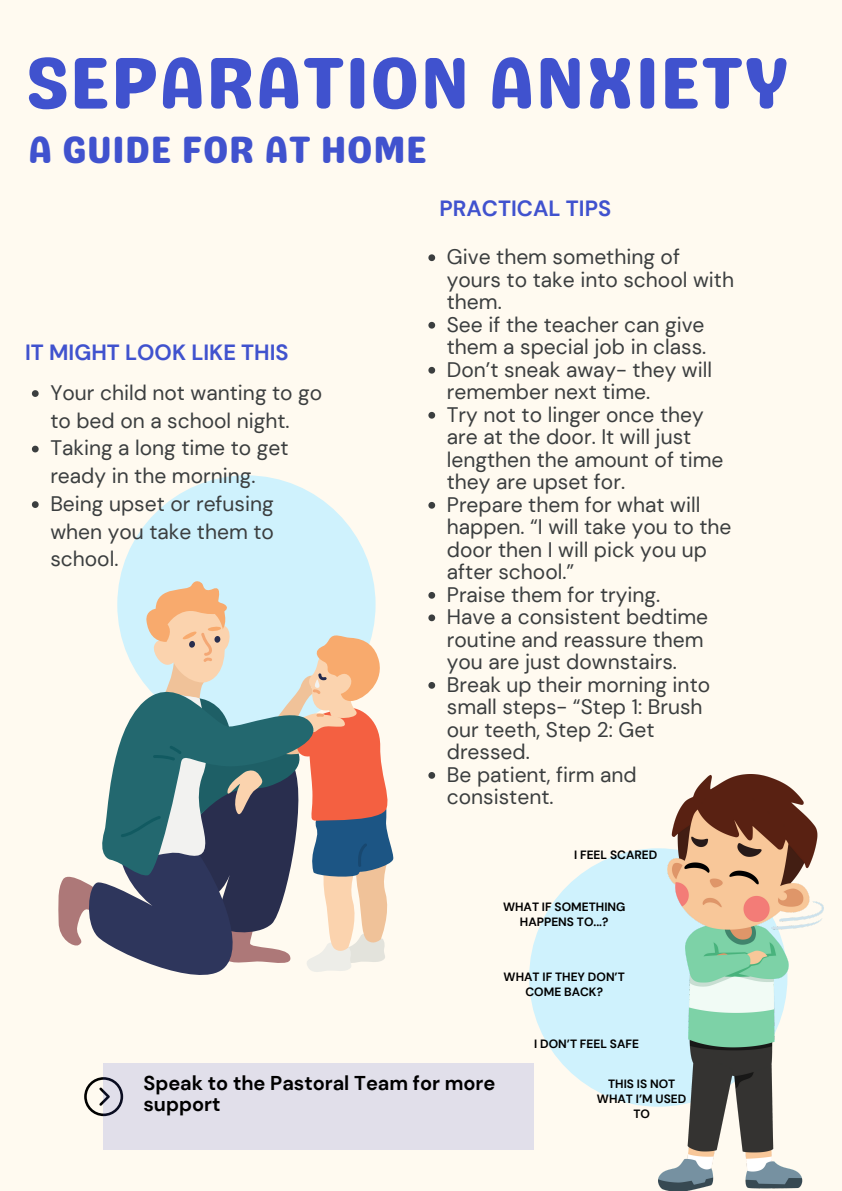
<style>
.page{position:relative;width:842px;height:1191px;background:#fff}
.page>*{position:absolute;margin:0;border:0;box-sizing:border-box;transform-origin:0 0}
.t1{font:73px "Genty Sans";color:#4052ce}
.t2{font:38px "Genty Sans";color:#4052ce}
.t3{font:700 22px "DM Sans";color:#4052ce}
.t4{font:21px/22.5px "DM Sans";color:#3b3e3f}
.t5{font:700 20px/21px "DM Sans";color:#000}
.t6{font:700 12px/15px "DM Sans";color:#000;text-align:center}
</style>
<div class="page">
<div style="left:0;top:0;width:842px;height:1190px;background:#fffaf0"></div>
<div style="left:529px;top:848px;width:258px;height:258px;background:#cff2fd;border-radius:50%"></div>
<div style="left:117px;top:475px;width:259px;height:258px;background:#cff2fd;border-radius:50%"></div>
<svg style="left:84px;top:1076px;width:20px;height:39px"></svg>
<svg style="left:58px;top:579px;width:335px;height:396px"></svg>
<img style="left:658px;top:774px;width:165px;height:416px">
<div style="left:104px;top:1063px;width:430px;height:86px;background:#e1dfea"></div>
<svg style="left:32px;top:390px;width:7px;height:7px"></svg>
<svg style="left:32px;top:445px;width:7px;height:7px"></svg>
<svg style="left:32px;top:501px;width:7px;height:7px"></svg>
<svg style="left:428px;top:254px;width:7px;height:7px"></svg>
<svg style="left:428px;top:322px;width:7px;height:6px"></svg>
<svg style="left:428px;top:367px;width:7px;height:6px"></svg>
<svg style="left:428px;top:412px;width:7px;height:6px"></svg>
<svg style="left:428px;top:502px;width:7px;height:6px"></svg>
<svg style="left:428px;top:592px;width:7px;height:6px"></svg>
<svg style="left:428px;top:614px;width:7px;height:7px"></svg>
<svg style="left:428px;top:682px;width:7px;height:6px"></svg>
<svg style="left:428px;top:772px;width:7px;height:6px"></svg>
<p class="t1" style="left:25px;top:39px;width:766px">SEPARATION ANXIETY</p>
<p class="t2" style="left:28px;top:127px;width:401px">A GUIDE FOR AT HOME</p>
<p class="t3" style="left:25px;top:338px;width:265px">IT MIGHT LOOK LIKE THIS</p>
<p class="t4" style="left:50px;top:379px;width:273px;line-height:27.7px">Your child not wanting to go to bed on a school night.</p>
<p class="t4" style="left:50px;top:434px;width:240px;line-height:27.7px">Taking a long time to get ready in the morning.</p>
<p class="t4" style="left:50px;top:490px;width:225px;line-height:27.7px;text-align:justify">Being upset or refusing when you take them to school.</p>
<p class="t3" style="left:439px;top:194px;width:173px">PRACTICAL TIPS</p>
<p class="t4" style="left:447px;top:246px;width:289px">Give them something of yours to take into school with them.</p>
<p class="t4" style="left:447px;top:313px;width:261px">See if the teacher can give them a special job in class.</p>
<p class="t4" style="left:447px;top:358px;width:267px">Don’t sneak away- they will remember next time.</p>
<p class="t4" style="left:447px;top:403px;width:278px">Try not to linger once they are at the door. It will just lengthen the amount of time they are upset for.</p>
<p class="t4" style="left:447px;top:493px;width:286px">Prepare them for what will happen. “I will take you to the door then I will pick you up after school.”</p>
<p class="t4" style="left:447px;top:583px;width:215px">Praise them for trying.</p>
<p class="t4" style="left:447px;top:605px;width:263px">Have a consistent bedtime routine and reassure them you are just downstairs.</p>
<p class="t4" style="left:447px;top:673px;width:265px">Break up their morning into small steps- “Step 1: Brush our teeth, Step 2: Get dressed.</p>
<p class="t4" style="left:447px;top:763px;width:191px">Be patient, firm and consistent.</p>
<p class="t6" style="left:574px;top:847px;width:85px">I FEEL SCARED</p>
<p class="t6" style="left:503px;top:899px;width:124px">WHAT IF SOMETHING<br>HAPPENS TO...?</p>
<p class="t6" style="left:504px;top:969px;width:123px">WHAT IF THEY DON’T<br>COME BACK?</p>
<p class="t6" style="left:534px;top:1036px;width:106px">I DON’T FEEL SAFE</p>
<p class="t5" style="left:143px;top:1072px;width:353px">Speak to the Pastoral Team for more support</p>
<p class="t6" style="left:597px;top:1075px;width:91px">THIS IS NOT<br>WHAT I’M USED<br>TO</p>
</div>
